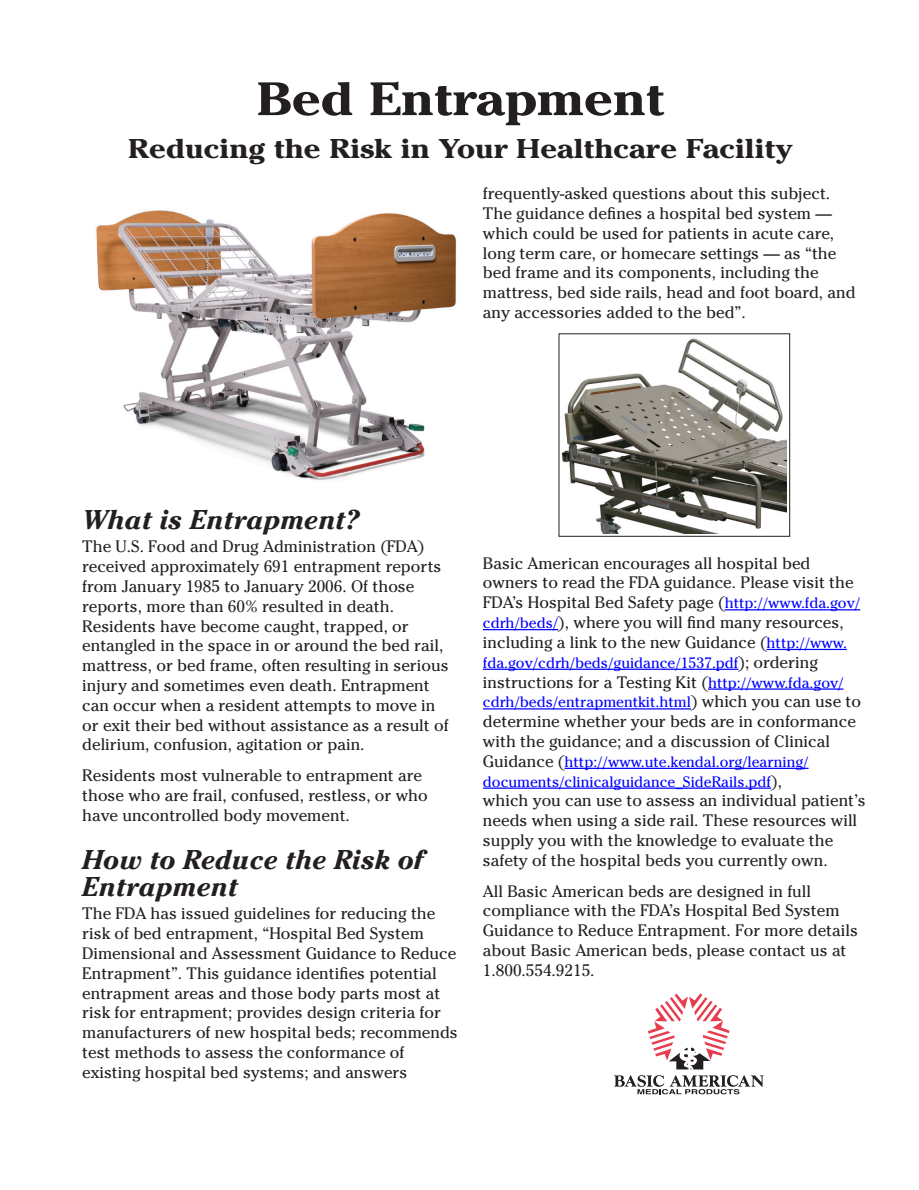
<style>
.page{position:relative;width:919px;height:1190px;background:#fff}
.page>*{position:absolute;margin:0;border:0;box-sizing:border-box;transform-origin:0 0}
.body{font:700 46.5px "Cheltenham Std";color:#231f20;scale:1.15 1}
.t1{font:italic 700 27px/27px "Cheltenham Std";color:#231f20}
.body-2{font:700 27px "Cheltenham Std";color:#231f20;scale:1.15 1}
.body-3{font:16.5px/19.8px "Cheltenham Std";color:#231f20}
.body-4{font:15px/19.8px "Cheltenham Std";color:#00f}
.s1{font-size:15px;color:#00f}
.s2{font-size:16.5px;color:#231f20}
</style>
<div class="page">
<img style="left:96px;top:210px;width:360px;height:271px">
<hr style="left:724px;top:609px;width:136px;height:1px;background:#00f">
<hr style="left:483px;top:629px;width:75px;height:1px;background:#00f">
<hr style="left:766px;top:648px;width:80px;height:2px;background:#00f">
<hr style="left:483px;top:668px;width:255px;height:1px;background:#00f">
<hr style="left:708px;top:688px;width:135px;height:1px;background:#00f">
<hr style="left:483px;top:708px;width:208px;height:1px;background:#00f">
<hr style="left:564px;top:767px;width:244px;height:1px;background:#00f">
<hr style="left:483px;top:787px;width:288px;height:1px;background:#00f">
<img style="left:561px;top:338px;width:225px;height:195px">
<svg style="left:614px;top:993px;width:149px;height:101px"></svg>
<p class="body" style="left:256px;top:71px;width:356px">Bed Entrapment</p>
<p class="body-2" style="left:128px;top:133px;width:579px">Reducing the Risk in Your Healthcare Facility</p>
<p class="body-3" style="left:483px;top:183px;width:374px">frequently-asked questions about this subject.<br>The guidance defines a hospital bed system — which could be used for patients in acute care, long term care, or homecare settings — as “the bed frame and its components, including the mattress, bed side rails, head and foot board, and any accessories added to the bed”.</p>
<p class="t1" style="left:82px;top:506px;width:278px">What is Entrapment?</p>
<p class="body-3" style="left:82px;top:536px;width:368px">The U.S. Food and Drug Administration (FDA) received approximately 691 entrapment reports from January 1985 to January 2006. Of those reports, more than 60% resulted in death.<br>Residents have become caught, trapped, or entangled in the space in or around the bed rail, mattress, or bed frame, often resulting in serious injury and sometimes even death. Entrapment can occur when a resident attempts to move in or exit their bed without assistance as a result of delirium, confusion, agitation or pain.</p>
<p class="body-3" style="left:82px;top:765px;width:347px">Residents most vulnerable to entrapment are those who are frail, confused, restless, or who have uncontrolled body movement.</p>
<p class="t1" style="left:82px;top:846px;width:343px">How to Reduce the Risk of<br>Entrapment</p>
<p class="body-3" style="left:82px;top:903px;width:377px">The FDA has issued guidelines for reducing the risk of bed entrapment, “Hospital Bed System Dimensional and Assessment Guidance to Reduce Entrapment”. This guidance identifies potential entrapment areas and those body parts most at risk for entrapment; provides design criteria for manufacturers of new hospital beds; recommends test methods to assess the conformance of existing hospital bed systems; and answers</p>
<p class="body-3" style="left:483px;top:553px;width:379px">Basic American encourages all hospital bed owners to read the FDA guidance. Please visit the FDA’s Hospital Bed Safety page (<span class="s1">http://www.fda.gov/ cdrh/beds/</span>), where you will find many resources, including a link to the new Guidance (<span class="s1">http://www.</span></p>
<p class="body-4" style="left:483px;top:652px;width:336px">fda.gov/cdrh/beds/guidance/1537.pdf<span class="s2">); ordering</span></p>
<p class="body-3" style="left:483px;top:672px;width:362px">instructions for a Testing Kit (<span class="s1">http://www.fda.gov/</span></p>
<p class="body-4" style="left:483px;top:692px;width:379px">cdrh/beds/entrapmentkit.html<span class="s2">) which you can use to</span></p>
<p class="body-3" style="left:483px;top:711px;width:374px">determine whether your beds are in conformance with the guidance; and a discussion of Clinical</p>
<p class="body-4" style="left:483px;top:751px;width:327px"><span class="s2">Guidance (</span>http://www.ute.kendal.org/learning/ documents/clinicalguidance_SideRails.pdf<span class="s2">),</span></p>
<p class="body-3" style="left:483px;top:790px;width:384px">which you can use to assess an individual patient’s needs when using a side rail. These resources will supply you with the knowledge to evaluate the safety of the hospital beds you currently own.</p>
<p class="body-3" style="left:483px;top:880px;width:376px">All Basic American beds are designed in full compliance with the FDA’s Hospital Bed System Guidance to Reduce Entrapment. For more details about Basic American beds, please contact us at 1.800.554.9215.</p>
</div>
